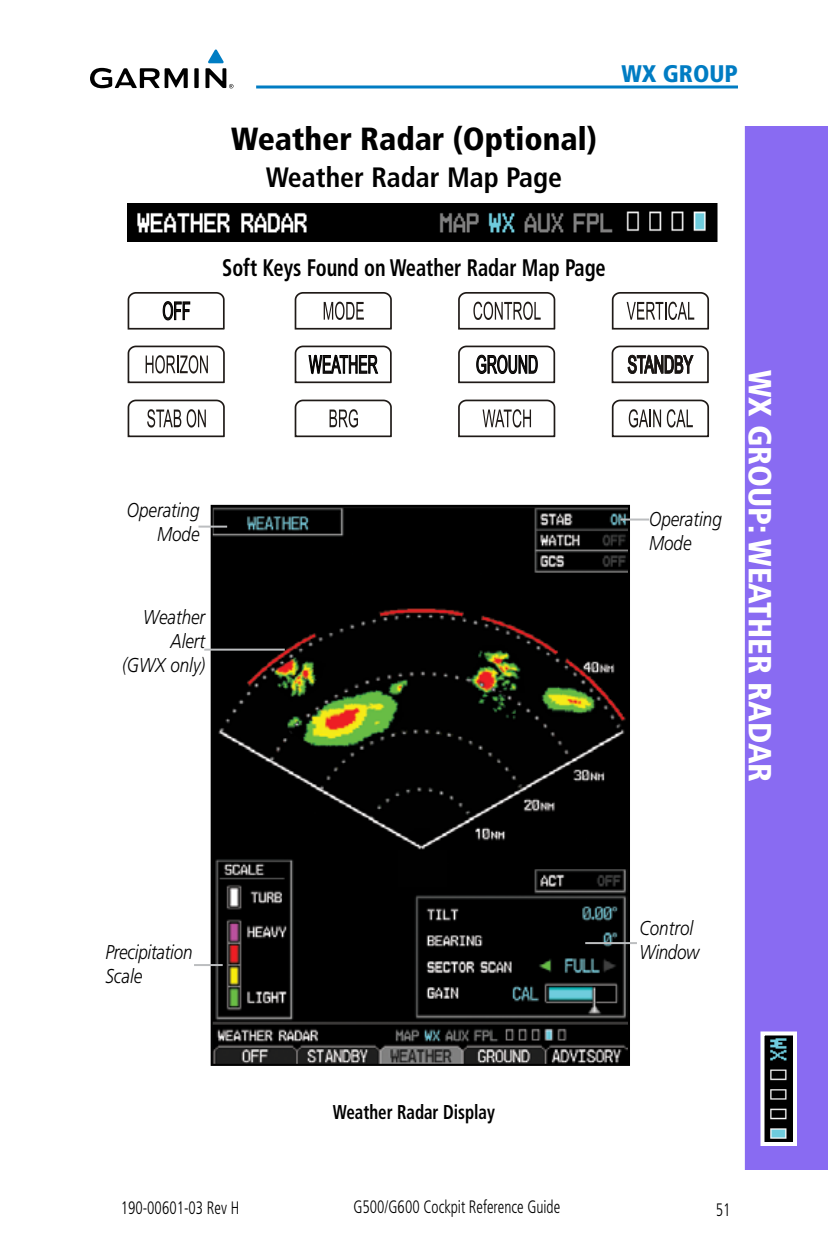
<style>
.page{position:relative;width:828px;height:1260px;background:#fff}
.page>*{position:absolute;margin:0;border:0;box-sizing:border-box;transform-origin:0 0}
.t1{font:900 condensed 32px "Frutiger";color:#000}
.t2{font:900 condensed 32px "Frutiger";color:#fff}
.t3{font:700 condensed 28px "Frutiger";color:#000}
.t4{font:700 condensed 24px "Frutiger";color:#000;scale:.85 1}
.t5{font:900 condensed 24px "Frutiger";color:#007cc3}
.t6{font:italic 300 20px/24px "Frutiger";color:#000;scale:.85 1}
.t7{font:700 condensed 20px "Frutiger";color:#000;scale:.85 1}
.t8{font:300 condensed 18px "Frutiger";color:#000;scale:.85 1}
</style>
<div class="page">
<hr style="left:256px;top:86px;width:482px;height:2px;background:#007cc3">
<svg style="left:90px;top:50px;width:143px;height:38px"></svg>
<div style="left:741px;top:126px;width:87px;height:1044px;background:#896bf2"></div>
<div style="left:737px;top:126px;width:8px;height:1044px;background:#fff"></div>
<img style="left:765px;top:1036px;width:27px;height:105px">
<div style="left:760px;top:1031px;width:37px;height:115px;border:4px solid #fff"></div>
<img style="left:127px;top:203px;width:591px;height:39px">
<svg style="left:128px;top:292px;width:97px;height:38px"></svg>
<svg style="left:295px;top:292px;width:97px;height:38px"></svg>
<svg style="left:458px;top:292px;width:97px;height:38px"></svg>
<svg style="left:612px;top:292px;width:97px;height:38px"></svg>
<svg style="left:128px;top:346px;width:97px;height:37px"></svg>
<svg style="left:295px;top:346px;width:97px;height:37px"></svg>
<svg style="left:458px;top:346px;width:97px;height:37px"></svg>
<svg style="left:612px;top:346px;width:97px;height:38px"></svg>
<svg style="left:128px;top:400px;width:97px;height:37px"></svg>
<svg style="left:295px;top:400px;width:97px;height:37px"></svg>
<svg style="left:458px;top:400px;width:97px;height:37px"></svg>
<svg style="left:612px;top:400px;width:97px;height:37px"></svg>
<img style="left:214px;top:508px;width:413px;height:555px">
<div style="left:211px;top:505px;width:419px;height:561px;border:2px solid #000"></div>
<hr style="left:204px;top:649px;width:81px;height:2px;background:#bcbec0">
<hr style="left:585px;top:942px;width:52px;height:2px;background:#bcbec0">
<hr style="left:198px;top:526px;width:29px;height:2px;background:#bcbec0">
<hr style="left:620px;top:519px;width:29px;height:2px;background:#bcbec0">
<hr style="left:194px;top:964px;width:29px;height:2px;background:#bcbec0">
<h1 class="t1" style="left:231px;top:120px;width:367px">Weather Radar (Optional)</h1>
<h2 class="t3" style="left:266px;top:161px;width:298px">Weather Radar Map Page</h2>
<p class="t5" style="left:622px;top:59px;width:118px">WX GROUP</p>
<p class="t4" style="left:222px;top:253px;width:453px">Soft Keys Found on Weather Radar Map Page</p>
<p class="t6" style="left:127px;top:498px;width:87px;text-align:right">Operating<br>Mode</p>
<p class="t6" style="left:649px;top:508px;width:87px">Operating<br>Mode</p>
<p class="t6" style="left:122px;top:605px;width:99px;text-align:right">Weather<br>Alert (GWX only)</p>
<h1 class="t2" style="left:779px;top:370px;width:414px;rotate:90deg">WX GROUP: WEATHER RADAR</h1>
<p class="t6" style="left:105px;top:940px;width:104px">Precipitation<br>Scale</p>
<p class="t7" style="left:333px;top:1100px;width:192px">Weather Radar Display</p>
<p class="t6" style="left:639px;top:917px;width:72px">Control<br>Window</p>
<p class="t8" style="left:121px;top:1197px;width:141px">190-00601-03 Rev H</p>
<p class="t8" style="left:354px;top:1196px;width:245px">G500/G600 Cockpit Reference Guide</p>
<p class="t8" style="left:716px;top:1200px;width:19px">51</p>
</div>
